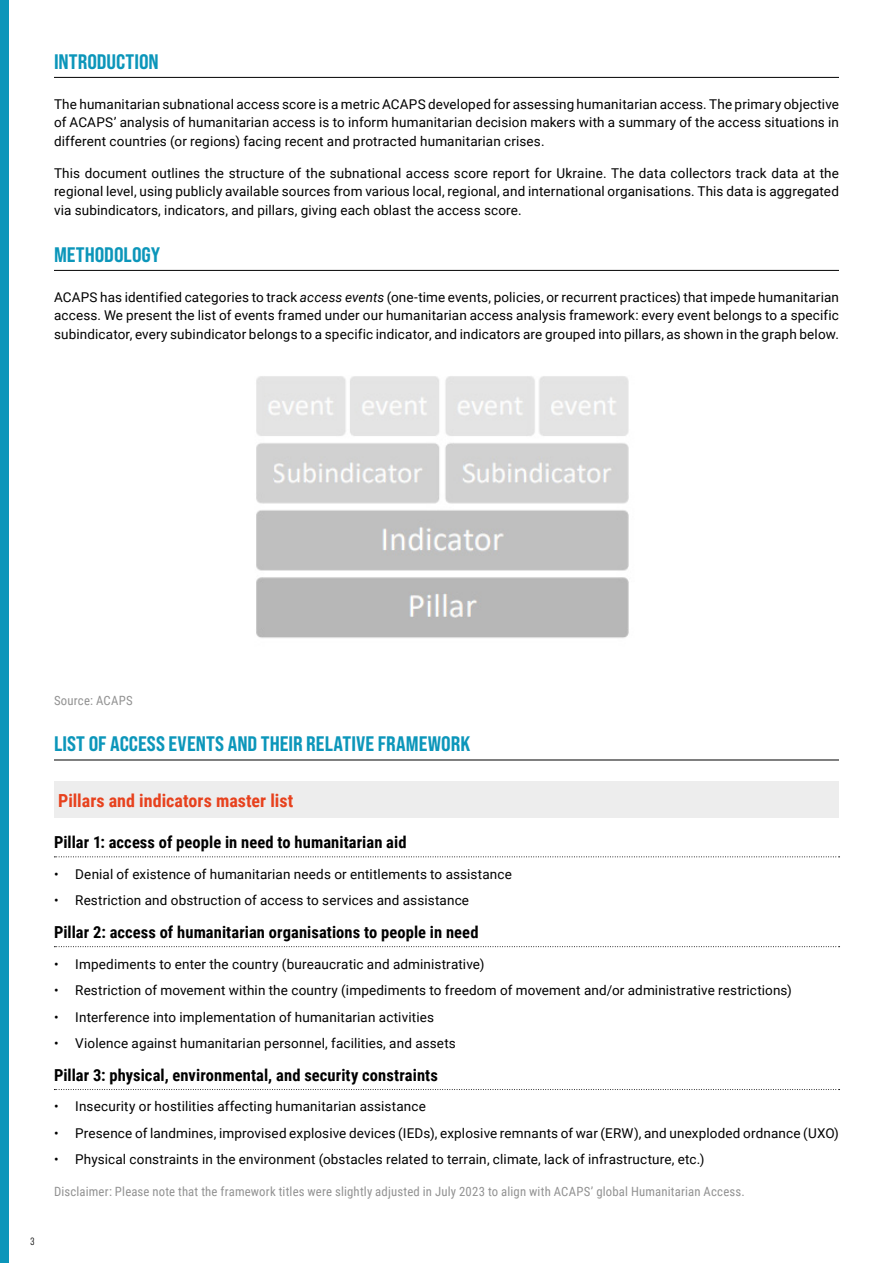
<style>
.page{position:relative;width:893px;height:1263px;background:#fff}
.page>*{position:absolute;margin:0;border:0;box-sizing:border-box;transform-origin:0 0}
.t1{font:21px "Bebas Neue Pro Semi Exp X Bold";color:#0c96ba}
.t2{font:700 18px "Roboto Condensed";color:#e7411d}
.t3{font:700 16.5px "Roboto Condensed";letter-spacing:.005em;color:#000}
.t4{font:13.5px/18.8px "Roboto";letter-spacing:.01em;color:#000;text-align:justify}
.t5{font:12.75px "Roboto Condensed";letter-spacing:.015em;color:#929292}
.t6{font:10.5px "Bebas Neue Pro Middle";color:#000}
.s1{font-style:italic}
</style>
<div class="page">
<div style="left:0;top:0;width:9px;height:1263px;background:#0c96ba"></div>
<hr style="left:54px;top:77px;width:785px;height:1px;background:#000">
<hr style="left:54px;top:270px;width:785px;height:1px;background:#000">
<hr style="left:54px;top:760px;width:785px;height:1px;background:#000">
<div style="left:54px;top:782px;width:785px;height:36px;background:#ededed"></div>
<svg style="left:54px;top:856px;width:786px;height:1px"></svg>
<svg style="left:54px;top:946px;width:786px;height:1px"></svg>
<svg style="left:54px;top:1089px;width:786px;height:1px"></svg>
<img style="left:256px;top:376px;width:373px;height:262px">
<h1 class="t1" style="left:54px;top:49px;width:106px">INTRODUCTION</h1>
<p class="t4" style="left:54px;top:94px;width:786px">The humanitarian subnational access score is a metric ACAPS developed for assessing humanitarian access. The primary objective of ACAPS’ analysis of humanitarian access is to inform humanitarian decision makers with a summary of the access situations in different countries (or regions) facing recent and protracted humanitarian crises.</p>
<p class="t4" style="left:54px;top:163px;width:786px">This document outlines the structure of the subnational access score report for Ukraine. The data collectors track data at the regional level, using publicly available sources from various local, regional, and international organisations. This data is aggregated via subindicators, indicators, and pillars, giving each oblast the access score.</p>
<h1 class="t1" style="left:54px;top:242px;width:108px">METHODOLOGY</h1>
<p class="t4" style="left:54px;top:287px;width:786px">ACAPS has identified categories to track <span class="s1">access events</span> (one-time events, policies, or recurrent practices) that impede humanitarian access. We present the list of events framed under our humanitarian access analysis framework: every event belongs to a specific subindicator, every subindicator belongs to a specific indicator, and indicators are grouped into pillars, as shown in the graph below.</p>
<p class="t6" style="left:31px;top:1235px;width:5px">3</p>
<p class="t5" style="left:54px;top:691px;width:80px">Source: ACAPS</p>
<h1 class="t1" style="left:54px;top:731px;width:418px">LIST OF ACCESS EVENTS AND THEIR RELATIVE FRAMEWORK</h1>
<h2 class="t2" style="left:58px;top:788px;width:236px">Pillars and indicators master list</h2>
<p class="t3" style="left:54px;top:830px;width:354px">Pillar 1: access of people in need to humanitarian aid</p>
<p class="t4" style="left:54px;top:864px;width:459px">• Denial of existence of humanitarian needs or entitlements to assistance</p>
<p class="t4" style="left:54px;top:890px;width:417px">• Restriction and obstruction of access to services and assistance</p>
<p class="t3" style="left:54px;top:920px;width:426px">Pillar 2: access of humanitarian organisations to people in need</p>
<p class="t4" style="left:54px;top:954px;width:432px">• Impediments to enter the country (bureaucratic and administrative)</p>
<p class="t4" style="left:54px;top:980px;width:739px">• Restriction of movement within the country (impediments to freedom of movement and/or administrative restrictions)</p>
<p class="t4" style="left:54px;top:1007px;width:381px">• Interference into implementation of humanitarian activities</p>
<p class="t4" style="left:54px;top:1033px;width:403px">• Violence against humanitarian personnel, facilities, and assets</p>
<p class="t3" style="left:54px;top:1063px;width:385px">Pillar 3: physical, environmental, and security constraints</p>
<p class="t4" style="left:54px;top:1097px;width:373px">• Insecurity or hostilities affecting humanitarian assistance</p>
<p class="t4" style="left:54px;top:1123px;width:786px">• Presence of landmines, improvised explosive devices (IEDs), explosive remnants of war (ERW), and unexploded ordnance (UXO)</p>
<p class="t4" style="left:54px;top:1150px;width:652px">• Physical constraints in the environment (obstacles related to terrain, climate, lack of infrastructure, etc.)</p>
<p class="t5" style="left:54px;top:1182px;width:692px">Disclaimer: Please note that the framework titles were slightly adjusted in July 2023 to align with ACAPS’ global Humanitarian Access.</p>
</div>
